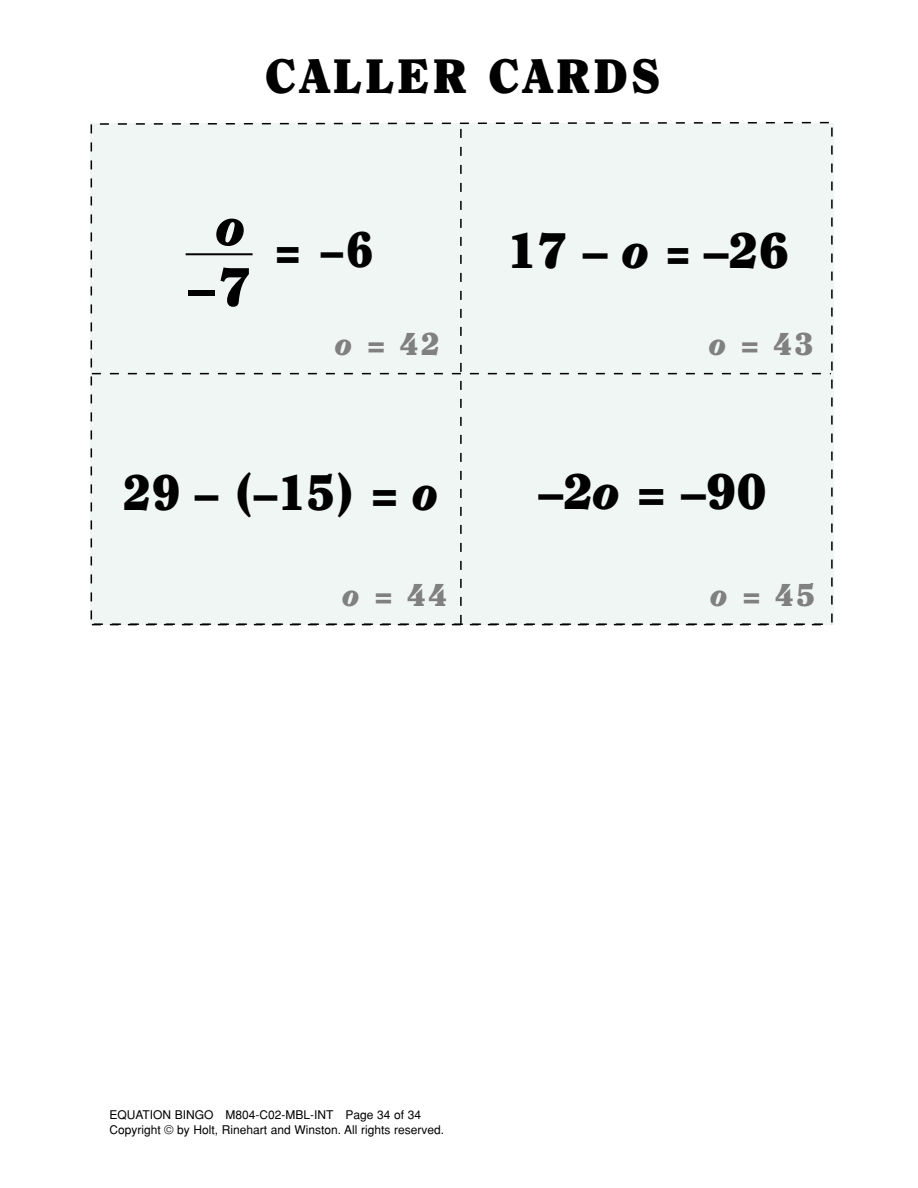
<style>
.page{position:relative;width:918px;height:1188px;background:#fff}
.page>*{position:absolute;margin:0;border:0;box-sizing:border-box;transform-origin:0 0}
.t1{font:900 54px "Clearface";color:#000}
.t2{font:900 49.65px "Clearface";color:#000}
.t3{font:900 49.65px "Clearface";color:#000;scale:.95 1}
.t4{font:900 49.65px "Clearface";color:#000;scale:.9 1}
.t5{font:900 48px "Clearface";letter-spacing:.065em;color:#000}
.t6{font:900 31.5px "Clearface";letter-spacing:.065em;color:#808080}
.t7{font:12px/14.4px "Helvetica";color:#000}
.s1{font-style:italic}
</style>
<div class="page">
<div style="left:92px;top:123px;width:741px;height:502px;background:#eff6f3"></div>
<hr style="left:186px;top:253px;width:67px;height:2px;background:#000">
<h3 class="t5" style="left:265px;top:56px;width:397px">CALLER CARDS</h3>
<h2 class="t4" style="left:217px;top:229px;width:176px"><sup>o</sup> = –6</h2>
<h1 class="t1" style="left:188px;top:265px;width:65px">–7</h1>
<h3 class="t6" style="left:336px;top:331px;width:106px"><span class="s1">o</span> = 42</h3>
<h2 class="t3" style="left:123px;top:472px;width:335px">29 – (–15) = <span class="s1">o</span></h2>
<h3 class="t6" style="left:343px;top:582px;width:106px"><span class="s1">o</span> = 44</h3>
<h2 class="t2" style="left:507px;top:230px;width:284px">17 – <span class="s1">o</span> = –26</h2>
<h3 class="t6" style="left:709px;top:331px;width:106px"><span class="s1">o</span> = 43</h3>
<h2 class="t2" style="left:538px;top:471px;width:230px">–2<span class="s1">o</span> = –90</h2>
<h3 class="t6" style="left:711px;top:582px;width:106px"><span class="s1">o</span> = 45</h3>
<p class="t7" style="left:110px;top:1109px;width:336px">EQUATION BINGO M804-C02-MBL-INT Page 34 of 34<br>Copyright © by Holt, Rinehart and Winston. All rights reserved.</p>
</div>
